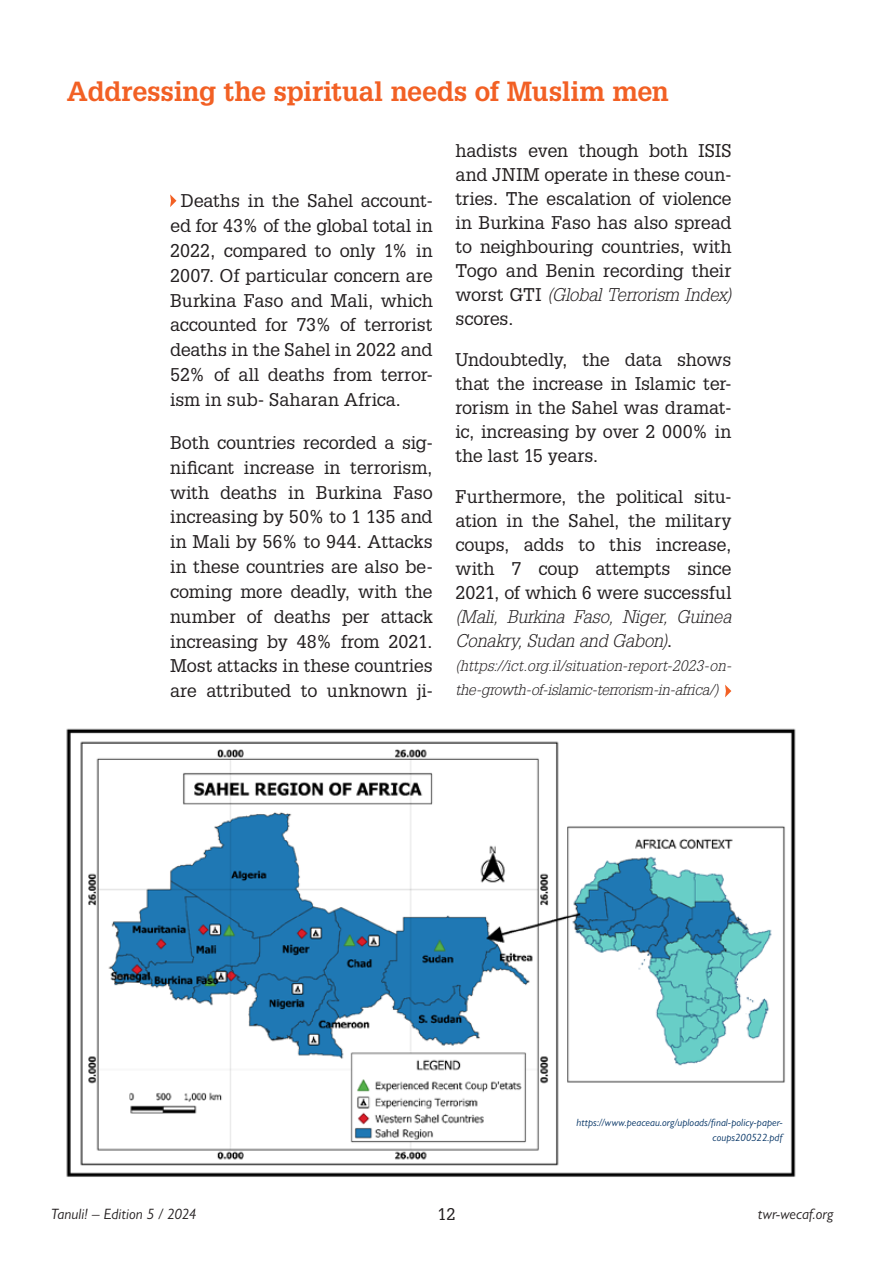
<style>
.page{position:relative;width:893px;height:1263px;background:#fff}
.page>*{position:absolute;margin:0;border:0;box-sizing:border-box;transform-origin:0 0}
.t1{font:700 27px "Glypha LT Std";letter-spacing:-.01em;color:#f26024}
.t2{font:18px/24.9px "Glypha LT Std";letter-spacing:-.005em;color:#231f20;text-align:justify}
.t3{font:italic 300 18px/24px "Glypha LT Std";letter-spacing:-.01em;color:#231f20}
.t4{font:16.5px "Glypha LT Std";color:#231f20}
.t5{font:italic 300 15px/24px "Glypha LT Std";letter-spacing:-.005em;color:#231f20}
.t6{font:italic 15px "Gill Sans Nova";letter-spacing:.005em;color:#231f20}
.t7{font:italic 10.5px/15px "Gill Sans Nova";letter-spacing:.01em;color:#003163;text-align:right}
.s1{font-weight:300;font-style:italic}
.s2{font-weight:400;font-style:normal}
</style>
<div class="page">
<img style="left:66px;top:728px;width:730px;height:449px">
<svg style="left:170px;top:194px;width:6px;height:13px"></svg>
<svg style="left:725px;top:685px;width:6px;height:12px"></svg>
<h1 class="t1" style="left:67px;top:75px;width:603px">Addressing the spiritual needs of Muslim men</h1>
<p class="t2" style="left:170px;top:188px;width:264px;text-indent:11px">Deaths in the Sahel account&shy;ed for 43% of the global total in 2022, compared to only 1% in 2007. Of particular concern are Burkina Faso and Mali, which accounted for 73% of terrorist deaths in the Sahel in 2022 and 52% of all deaths from terror&shy;ism in sub- Saharan Africa.</p>
<p class="t2" style="left:170px;top:430px;width:264px">Both countries recorded a sig&shy;nificant increase in terrorism, with deaths in Burkina Faso increasing by 50% to 1 135 and in Mali by 56% to 944. Attacks in these countries are also be&shy;coming more deadly, with the number of deaths per attack increasing by 48% from 2021.<br>Most attacks in these countries are attributed to unknown ji-</p>
<p class="t2" style="left:455px;top:139px;width:277px;line-height:24px">hadists even though both ISIS and JNIM operate in these coun&shy;tries. The escalation of violence in Burkina Faso has also spread to neighbouring countries, with Togo and Benin recording their worst GTI <span class="s1">(Global Terrorism Index) </span>scores.</p>
<p class="t2" style="left:455px;top:348px;width:277px;line-height:24px">Undoubtedly, the data shows that the increase in Islamic ter&shy;rorism in the Sahel was dramat&shy;ic, increasing by over 2 000% in the last 15 years.</p>
<p class="t2" style="left:455px;top:484px;width:277px;line-height:24px">Furthermore, the political situ&shy;ation in the Sahel, the military coups, adds to this increase, with 7 coup attempts since 2021, of which 6 were successful</p>
<p class="t3" style="left:455px;top:605px;width:277px">(Mali, Burkina Faso, Niger, Guinea<br>Conakry, Sudan and Gabon)<span class="s2">.</span></p>
<p class="t5" style="left:455px;top:655px;width:277px">(https://ict.org.il/situation-report-2023-on&shy;the-growth-of-islamic-terrorism-in-africa/)</p>
<p class="t7" style="left:577px;top:1115px;width:207px">https://www.peaceau.org/uploads/final-policy-paper&shy;coups200522.pdf</p>
<p class="t6" style="left:51px;top:1205px;width:147px">Tanuli! – Edition 5 / 2024</p>
<p class="t4" style="left:437px;top:1204px;width:20px">12</p>
<p class="t6" style="left:758px;top:1205px;width:77px">twr-wecaf.org</p>
</div>
